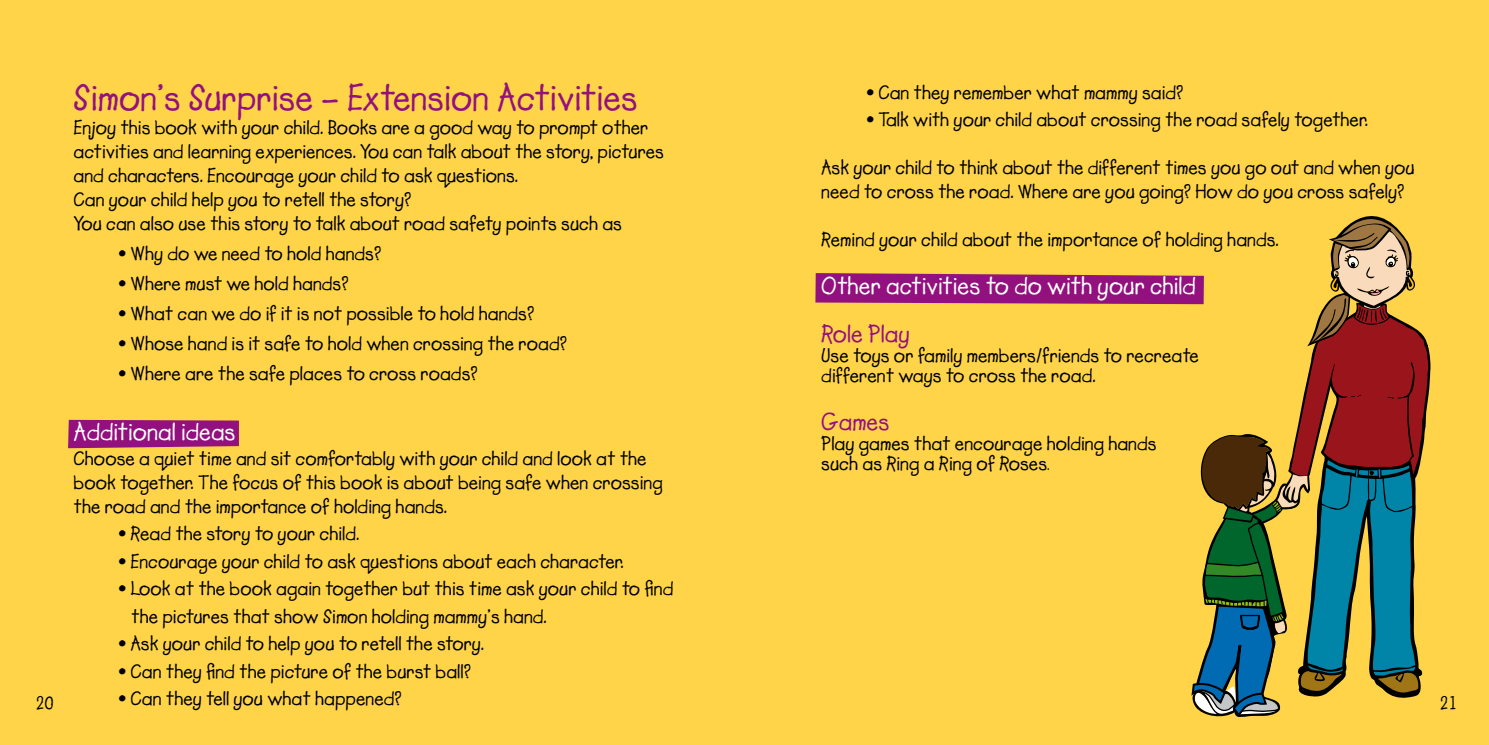
<style>
.page{position:relative;width:1489px;height:745px;background:#fff}
.page>*{position:absolute;margin:0;border:0;box-sizing:border-box;transform-origin:0 0}
.t1{font:37.5px "Lemonade ICG Bold";color:#93117e}
.t2{font:25px "Lemonade ICG Bold";color:#fff}
.t3{font:25px "Lemonade ICG Bold";color:#93117e}
.t4{font:20px/24px "Lemonade ICG Bold";color:#000}
.t5{font:18.75px "Lemonade ICG Bold";color:#000}
.s1{font-size:15px}
</style>
<div class="page">
<div style="left:0;top:0;width:1488px;height:744px;background:#ffd448"></div>
<svg style="left:68px;top:419px;width:171px;height:29px"></svg>
<svg style="left:815px;top:216px;width:612px;height:500px"></svg>
<h1 class="t1" style="left:74px;top:75px;width:566px">Simon’s Surprise – Extension Activities</h1>
<p class="t4" style="left:74px;top:116px;width:592px">Enjoy this book with your child. Books are a good way to prompt other activities and learning experiences. You can talk about the story, pictures and characters. Encourage your child to ask questions.<br>Can your child help you to retell the story?<br>You can also use this story to talk about road safety points such as</p>
<p class="t4" style="left:119px;top:242px;width:264px">• Why do we need to hold hands?</p>
<p class="t4" style="left:119px;top:272px;width:232px">• Where must we hold hands?</p>
<p class="t4" style="left:119px;top:302px;width:417px">• What can we do if it is not possible to hold hands?</p>
<p class="t4" style="left:119px;top:332px;width:450px">• Whose hand is it safe to hold when crossing the road?</p>
<p class="t4" style="left:119px;top:362px;width:361px">• Where are the safe places to cross roads?</p>
<p class="t2" style="left:74px;top:417px;width:163px">Additional ideas</p>
<p class="t4" style="left:74px;top:446px;width:590px">Choose a quiet time and sit comfortably with your child and look at the book together. The focus of this book is about being safe when crossing the road and the importance of holding hands.</p>
<p class="t4" style="left:119px;top:521px;width:242px">• Read the story to your child.</p>
<p class="t4" style="left:119px;top:549px;width:507px">• Encourage your child to ask questions about each character.</p>
<p class="t4" style="left:131px;top:574px;width:543px;line-height:27.5px;text-indent:-13px">• Look at the book again together but this time ask your child to find the pictures that show Simon holding mammy’s hand.</p>
<p class="t4" style="left:119px;top:631px;width:367px">• Ask your child to help you to retell the story.</p>
<p class="t4" style="left:119px;top:659px;width:354px">• Can they find the picture of the burst ball?</p>
<p class="t4" style="left:119px;top:686px;width:285px">• Can they tell you what happened?</p>
<p class="t4" style="left:866px;top:80px;width:319px">• Can they remember what mammy said?</p>
<p class="t4" style="left:866px;top:108px;width:503px">• Talk with your child about crossing the road safely together.</p>
<p class="t4" style="left:821px;top:156px;width:595px">Ask your child to think about the different times you go out and when you need to cross the road. Where are you going? How do you cross safely?</p>
<p class="t4" style="left:821px;top:228px;width:459px">Remind your child about the importance of holding hands.</p>
<p class="t2" style="left:821px;top:271px;width:376px">Other activities to do with your child</p>
<p class="t3" style="left:821px;top:319px;width:90px">Role Play</p>
<p class="t4" style="left:821px;top:346px;width:379px;line-height:20px">Use toys or family members/friends to recreate different ways to cross the road.</p>
<p class="t3" style="left:821px;top:407px;width:70px">Games</p>
<p class="t4" style="left:821px;top:434px;width:337px;line-height:20px">Play games that encourage holding hands such as Ring a Ring of Roses<span class="s1">.</span></p>
<p class="t5" style="left:35px;top:690px;width:20px">20</p>
<p class="t5" style="left:1439px;top:690px;width:20px">21</p>
</div>
